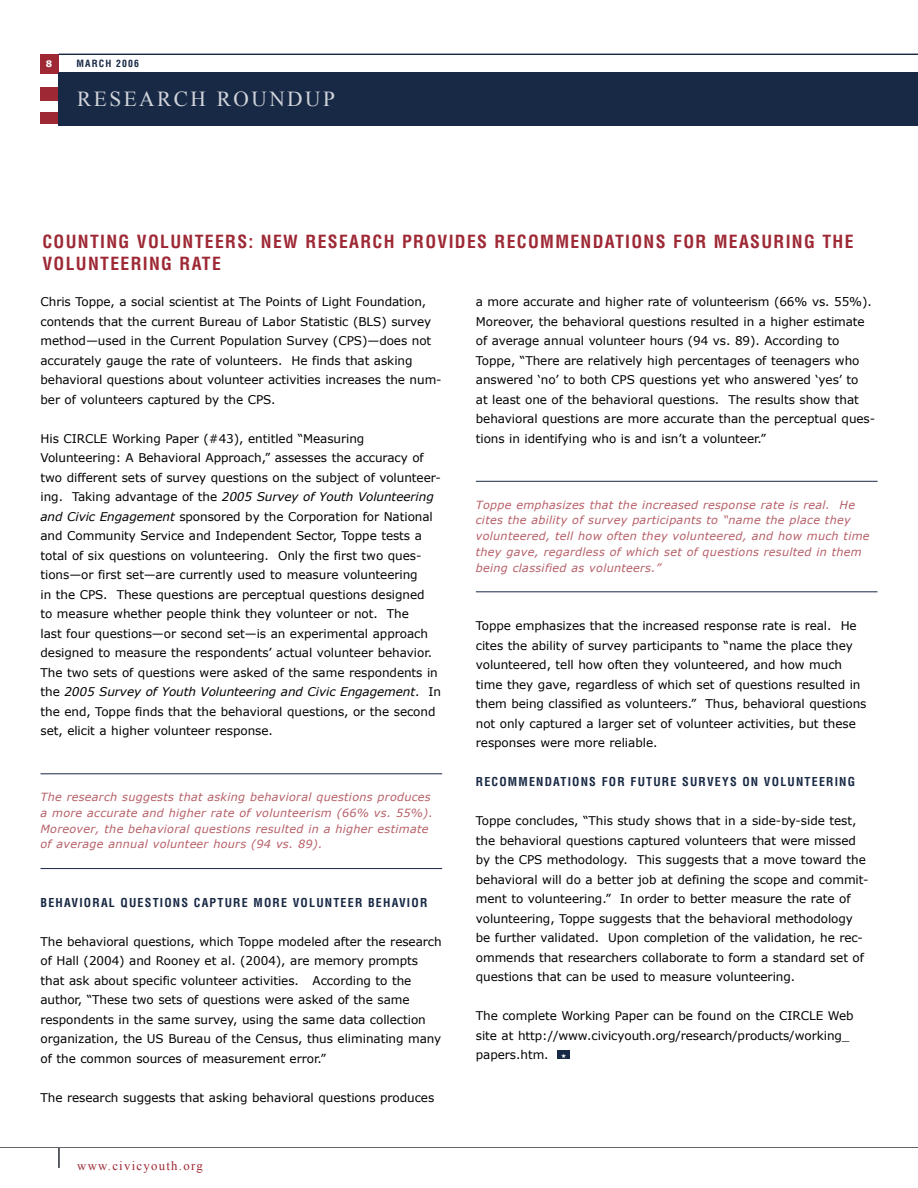
<style>
.page{position:relative;width:918px;height:1188px;background:#fff}
.page>*{position:absolute;margin:0;border:0;box-sizing:border-box;transform-origin:0 0}
.t1{font:21.3px "Times New Roman";letter-spacing:.115em;color:#d1d4da}
.t2{font:700 condensed 17.7px/21.8px "Helvetica LT Std";letter-spacing:.075em;color:#9e2935}
.t3{font:12.75px "Times New Roman";letter-spacing:.1em;color:#9e2935}
.t4{font:12px/19.5px "Verdana";letter-spacing:-.005em;color:#000}
.t5{font:700 condensed 12px "Helvetica LT Std";letter-spacing:.1em;color:#182945}
.t6{font:italic 11.25px/15.8px "Verdana";letter-spacing:.025em;color:#b65f67}
.t7{font:700 condensed 9.75px "Helvetica LT Std";letter-spacing:.115em;color:#182945}
.t8{font:700 9px "Verdana";color:#fff}
.s1{font-style:italic}
</style>
<div class="page">
<div style="left:40px;top:54px;width:19px;height:19px;background:#9e2935"></div>
<svg style="left:58px;top:1148px;width:1px;height:20px"></svg>
<hr style="left:0;top:1147px;width:918px;height:1px;background:#636363">
<hr style="left:59px;top:72px;width:859px;height:1px;background:#182945">
<hr style="left:59px;top:54px;width:859px;height:1px;background:#182945">
<div style="left:40px;top:112px;width:19px;height:12px;background:#9e2935"></div>
<div style="left:40px;top:87px;width:19px;height:13px;background:#9e2935"></div>
<div style="left:59px;top:73px;width:859px;height:53px;background:#182945"></div>
<hr style="left:40px;top:773px;width:402px;height:1px;background:#182945">
<hr style="left:40px;top:868px;width:402px;height:1px;background:#182945">
<hr style="left:476px;top:481px;width:402px;height:1px;background:#182945">
<hr style="left:476px;top:591px;width:402px;height:1px;background:#182945">
<div style="left:558px;top:1050px;width:12px;height:9px;background:#182945"></div>
<p class="t8" style="left:46px;top:58px;width:8px">8</p>
<p class="t7" style="left:77px;top:57px;width:64px">MARCH 2006</p>
<h1 class="t1" style="left:77px;top:84px;width:259px">RESEARCH ROUNDUP</h1>
<h2 class="t2" style="left:42px;top:231px;width:813px">COUNTING VOLUNTEERS: NEW RESEARCH PROVIDES RECOMMENDATIONS FOR MEASURING THE<br>VOLUNTEERING RATE</h2>
<p class="t4" style="left:40px;top:292px;width:403px">Chris Toppe, a social scientist at The Points of Light Foundation, contends that the current Bureau of Labor Statistic (BLS) survey method—used in the Current Population Survey (CPS)—does not accurately gauge the rate of volunteers. He finds that asking behavioral questions about volunteer activities increases the num&shy;ber of volunteers captured by the CPS.</p>
<p class="t4" style="left:40px;top:428px;width:402px">His CIRCLE Working Paper (#43), entitled “Measuring Volunteering: A Behavioral Approach,” assesses the accuracy of two different sets of survey questions on the subject of volunteer&shy;ing. Taking advantage of the <span class="s1">2005 Survey of Youth Volunteering and Civic Engagement</span> sponsored by the Corporation for National and Community Service and Independent Sector, Toppe tests a total of six questions on volunteering. Only the first two ques&shy;tions—or first set—are currently used to measure volunteering<br>in the CPS. These questions are perceptual questions designed<br>to measure whether people think they volunteer or not. The<br>last four questions—or second set—is an experimental approach designed to measure the respondents’ actual volunteer behavior.<br>The two sets of questions were asked of the same respondents in the <span class="s1">2005 Survey of Youth Volunteering and Civic Engagement</span>. In the end, Toppe finds that the behavioral questions, or the second set, elicit a higher volunteer response.</p>
<p class="t4" style="left:476px;top:292px;width:401px">a more accurate and higher rate of volunteerism (66% vs. 55%).<br>Moreover, the behavioral questions resulted in a higher estimate of average annual volunteer hours (94 vs. 89). According to Toppe, “There are relatively high percentages of teenagers who answered ‘no’ to both CPS questions yet who answered ‘yes’ to<br>at least one of the behavioral questions. The results show that behavioral questions are more accurate than the perceptual ques&shy;tions in identifying who is and isn’t a volunteer.”</p>
<p class="t6" style="left:476px;top:496px;width:395px">Toppe emphasizes that the increased response rate is real. He cites the ability of survey participants to “name the place they volunteered, tell how often they volunteered, and how much time they gave, regardless of which set of questions resulted in them being classified as volunteers.”</p>
<p class="t4" style="left:476px;top:616px;width:392px">Toppe emphasizes that the increased response rate is real. He cites the ability of survey participants to “name the place they volunteered, tell how often they volunteered, and how much time they gave, regardless of which set of questions resulted in them being classified as volunteers.” Thus, behavioral questions not only captured a larger set of volunteer activities, but these responses were more reliable.</p>
<p class="t5" style="left:476px;top:774px;width:381px">RECOMMENDATIONS FOR FUTURE SURVEYS ON VOLUNTEERING</p>
<p class="t4" style="left:476px;top:811px;width:394px">Toppe concludes, “This study shows that in a side-by-side test, the behavioral questions captured volunteers that were missed by the CPS methodology. This suggests that a move toward the behavioral will do a better job at defining the scope and commit&shy;ment to volunteering.” In order to better measure the rate of volunteering, Toppe suggests that the behavioral methodology be further validated. Upon completion of the validation, he rec&shy;ommends that researchers collaborate to form a standard set of questions that can be used to measure volunteering.</p>
<p class="t4" style="left:476px;top:1006px;width:379px">The complete Working Paper can be found on the CIRCLE Web site at http://www.civicyouth.org/research/products/working_ papers.htm.</p>
<p class="t6" style="left:40px;top:789px;width:394px">The research suggests that asking behavioral questions produces a more accurate and higher rate of volunteerism (66% vs. 55%).<br>Moreover, the behavioral questions resulted in a higher estimate of average annual volunteer hours (94 vs. 89).</p>
<p class="t5" style="left:40px;top:895px;width:388px">BEHAVIORAL QUESTIONS CAPTURE MORE VOLUNTEER BEHAVIOR</p>
<p class="t4" style="left:40px;top:931px;width:403px">The behavioral questions, which Toppe modeled after the research of Hall (2004) and Rooney et al. (2004), are memory prompts that ask about specific volunteer activities. According to the author, “These two sets of questions were asked of the same respondents in the same survey, using the same data collection organization, the US Bureau of the Census, thus eliminating many of the common sources of measurement error.”</p>
<p class="t4" style="left:40px;top:1087px;width:395px">The research suggests that asking behavioral questions produces</p>
<p class="t3" style="left:77px;top:1157px;width:127px">www.civicyouth.org</p>
</div>
